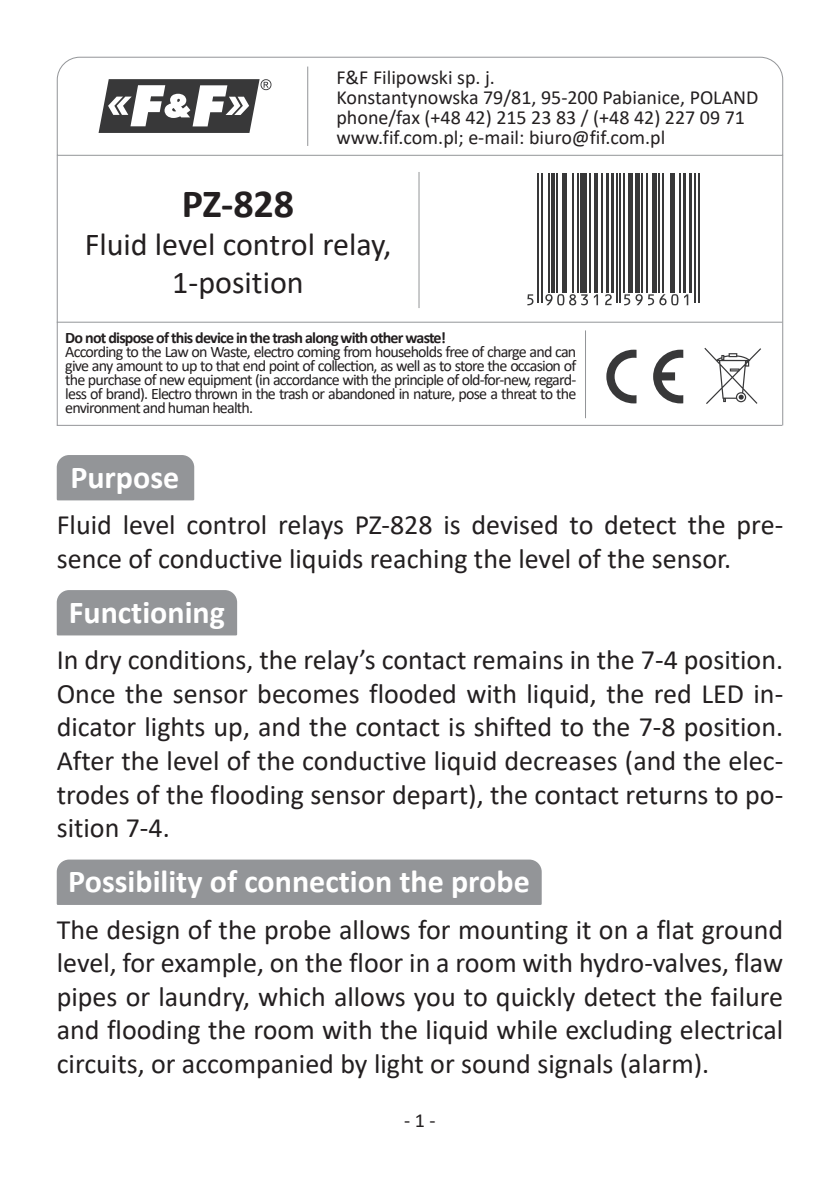
<style>
.page{position:relative;width:840px;height:1191px;background:#fff}
.page>*{position:absolute;margin:0;border:0;box-sizing:border-box;transform-origin:0 0}
.t1{font:700 40px "Calibri";color:#231f20}
.t2{font:700 32px "Calibri";color:#fff}
.t3{font:32px/38.4px "Calibri";color:#231f20;text-align:center}
.t4{font:28px/33.6px "Calibri";color:#231f20;text-align:justify}
.t5{font:20px/20px "Calibri";color:#231f20}
.t6{font:16px/14px "Calibri";letter-spacing:-.05em;color:#231f20;text-align:justify}
.t7{font:700 16px "Calibri";letter-spacing:-.05em;color:#231f20}
</style>
<div class="page">
<svg style="left:704px;top:348px;width:56px;height:56px"></svg>
<svg style="left:606px;top:350px;width:77px;height:53px"></svg>
<hr style="left:57px;top:321px;width:724px;height:2px;background:#939598">
<hr style="left:584px;top:330px;width:2px;height:88px;background:#939598">
<hr style="left:418px;top:172px;width:1px;height:136px;background:#939598">
<hr style="left:57px;top:425px;width:724px;height:1px;background:#939598">
<svg style="left:527px;top:173px;width:173px;height:133px"></svg>
<hr style="left:537px;top:173px;width:1px;height:130px;background:#383839">
<hr style="left:541px;top:173px;width:1px;height:130px;background:#383839">
<hr style="left:547px;top:173px;width:2px;height:119px;background:#383839">
<hr style="left:551px;top:173px;width:3px;height:119px;background:#383839">
<hr style="left:556px;top:173px;width:1px;height:119px;background:#383839">
<div style="left:561px;top:173px;width:5px;height:119px;background:#383839"></div>
<hr style="left:571px;top:173px;width:2px;height:119px;background:#383839">
<hr style="left:576px;top:173px;width:2px;height:119px;background:#383839">
<div style="left:580px;top:173px;width:6px;height:119px;background:#383839"></div>
<hr style="left:588px;top:173px;width:1px;height:119px;background:#383839">
<hr style="left:593px;top:173px;width:3px;height:119px;background:#383839">
<hr style="left:600px;top:173px;width:1px;height:119px;background:#383839">
<hr style="left:605px;top:173px;width:3px;height:119px;background:#383839">
<hr style="left:610px;top:173px;width:3px;height:119px;background:#383839">
<hr style="left:616px;top:173px;width:1px;height:130px;background:#383839">
<hr style="left:619px;top:173px;width:1px;height:130px;background:#383839">
<hr style="left:622px;top:173px;width:2px;height:119px;background:#383839">
<div style="left:627px;top:173px;width:5px;height:119px;background:#383839"></div>
<div style="left:634px;top:173px;width:5px;height:119px;background:#383839"></div>
<hr style="left:641px;top:173px;width:1px;height:119px;background:#383839">
<hr style="left:646px;top:173px;width:1px;height:119px;background:#383839">
<div style="left:651px;top:173px;width:5px;height:119px;background:#383839"></div>
<hr style="left:658px;top:173px;width:1px;height:119px;background:#383839">
<hr style="left:661px;top:173px;width:2px;height:119px;background:#383839">
<div style="left:670px;top:173px;width:5px;height:119px;background:#383839"></div>
<hr style="left:678px;top:173px;width:2px;height:119px;background:#383839">
<hr style="left:682px;top:173px;width:3px;height:119px;background:#383839">
<hr style="left:689px;top:173px;width:3px;height:119px;background:#383839">
<hr style="left:694px;top:173px;width:1px;height:130px;background:#383839">
<hr style="left:697px;top:173px;width:1px;height:130px;background:#383839">
<svg style="left:527px;top:294px;width:6px;height:11px"></svg>
<svg style="left:545px;top:294px;width:42px;height:11px"></svg>
<svg style="left:593px;top:294px;width:4px;height:11px"></svg>
<svg style="left:604px;top:294px;width:7px;height:11px"></svg>
<svg style="left:624px;top:294px;width:29px;height:11px"></svg>
<svg style="left:659px;top:294px;width:29px;height:11px"></svg>
<svg style="left:56px;top:56px;width:727px;height:100px"></svg>
<div style="left:56px;top:455px;width:139px;height:46px;background:#939598"></div>
<div style="left:56px;top:590px;width:182px;height:46px;background:#939598"></div>
<div style="left:56px;top:859px;width:486px;height:46px;background:#939598"></div>
<hr style="left:57px;top:155px;width:1px;height:270px;background:#939598">
<hr style="left:781px;top:155px;width:2px;height:270px;background:#939598">
<p class="t5" style="left:336px;top:67px;width:423px">F&amp;F Filipowski sp. j.<br>Konstantynowska 79/81, 95-200 Pabianice, POLAND phone/fax (+48 42) 215 23 83 / (+48 42) 227 09 71 www.fif.com.pl; e-mail: biuro@fif.com.pl</p>
<h1 class="t1" style="left:182px;top:175px;width:114px">PZ-828</h1>
<p class="t3" style="left:85px;top:224px;width:308px">Fluid level control relay,<br>1-position</p>
<p class="t7" style="left:65px;top:326px;width:382px">Do not dispose of this device in the trash along with other waste!</p>
<p class="t6" style="left:65px;top:344px;width:512px">According to the Law on Waste, electro coming from households free of charge and can give any amount to up to that end point of collection, as well as to store the occasion of the purchase of new equipment (in accordance with the principle of old-for-new, regard&shy;less of brand). Electro thrown in the trash or abandoned in nature, pose a threat to the environment and human health.</p>
<p class="t2" style="left:70px;top:454px;width:110px">Purpose</p>
<p class="t4" style="left:57px;top:507px;width:727px">Fluid level control relays PZ-828 is devised to detect the pre&shy;sence of conductive liquids reaching the level of the sensor.</p>
<p class="t2" style="left:69px;top:589px;width:158px">Functioning</p>
<p class="t4" style="left:57px;top:642px;width:727px">In dry conditions, the relay’s contact remains in the 7-4 position.<br>Once the sensor becomes flooded with liquid, the red LED in&shy;dicator lights up, and the contact is shifted to the 7-8 position.<br>After the level of the conductive liquid decreases (and the elec&shy;trodes of the flooding sensor depart), the contact returns to po&shy;sition 7-4.</p>
<p class="t2" style="left:68px;top:859px;width:463px">Possibility of connection the probe</p>
<p class="t4" style="left:57px;top:911px;width:727px">The design of the probe allows for mounting it on a flat ground level, for example, on the floor in a room with hydro-valves, flaw pipes or laundry, which allows you to quickly detect the failure and flooding the room with the liquid while excluding electrical circuits, or accompanied by light or sound signals (alarm).</p>
<p class="t5" style="left:404px;top:1109px;width:33px">- 1 -</p>
</div>
